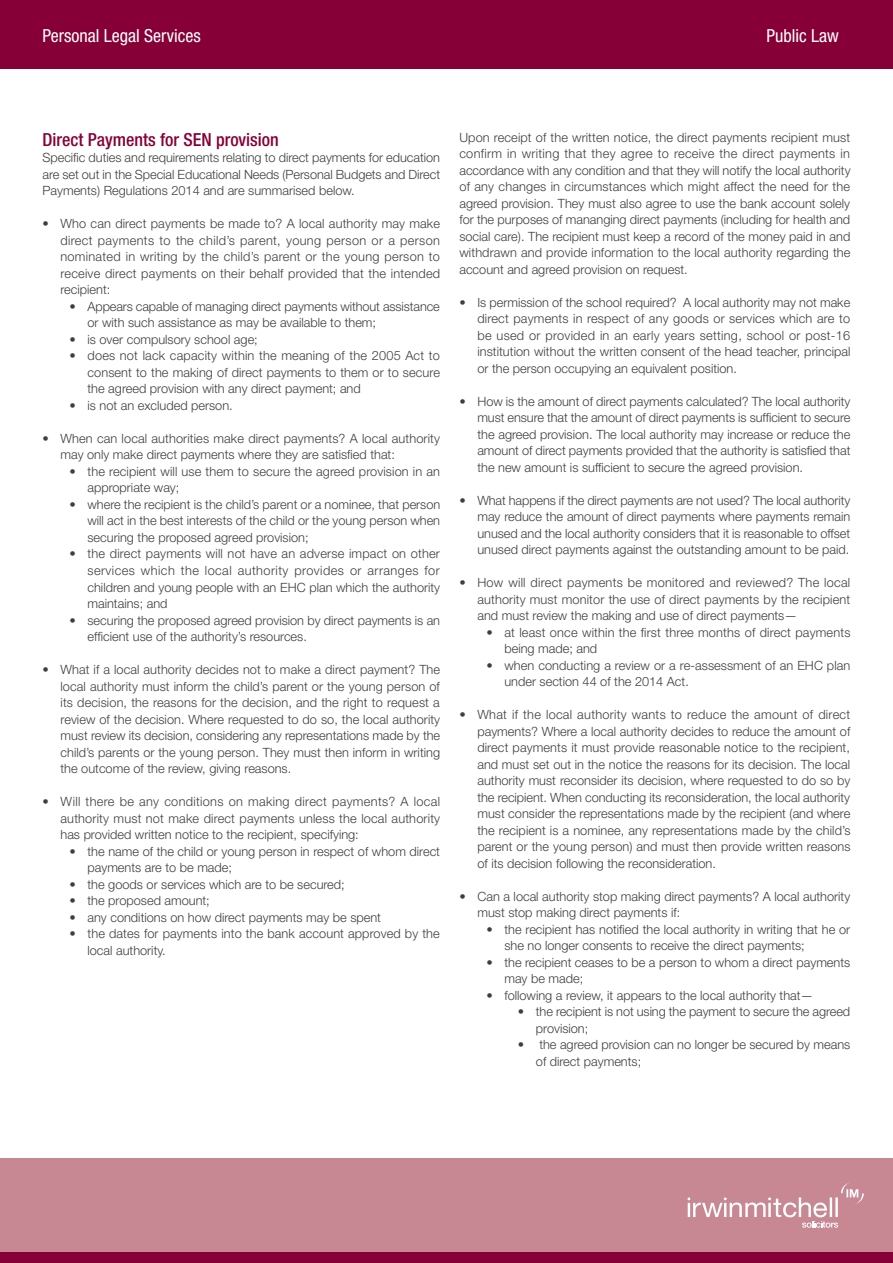
<style>
.page{position:relative;width:893px;height:1263px;background:#fff}
.page>*{position:absolute;margin:0;border:0;box-sizing:border-box;transform-origin:0 0}
.t1{font:condensed 18px "Helvetica Neue";color:#fff}
.t2{font:500 condensed 18px "Helvetica Neue";color:#860037}
.Tabs{font:300 12.75px/16.5px "Helvetica Neue";color:#3e3e3f;text-align:justify}
.Tabs_in_tabs{font:300 12.75px/16.5px "Helvetica Neue";color:#3e3e3f}
.Tabs_in_tabs_in_tabs{font:300 12.75px/16.5px "Helvetica Neue";color:#3e3e3f}
</style>
<div class="page">
<div style="left:0;top:0;width:893px;height:68px;background:#860037"></div>
<div style="left:0;top:1159px;width:893px;height:104px;background:#c78893"></div>
<svg style="left:687px;top:1182px;width:177px;height:46px"></svg>
<div style="left:0;top:1253px;width:893px;height:10px;background:#860037"></div>
<p class="t1" style="left:43px;top:25px;width:160px">Personal Legal Services</p>
<p class="t1" style="left:766px;top:25px;width:74px">Public Law</p>
<p class="t2" style="left:43px;top:129px;width:238px">Direct Payments for SEN provision</p>
<p class="Tabs" style="left:43px;top:149px;width:399px">Specific duties and requirements relating to direct payments for education are set out in the Special Educational Needs (Personal Budgets and Direct Payments) Regulations 2014 and are summarised below.</p>
<p class="Tabs" style="left:61px;top:215px;width:381px;text-indent:-18px">• Who can direct payments be made to? A local authority may make direct payments to the child’s parent, young person or a person nominated in writing by the child’s parent or the young person to receive direct payments on their behalf provided that the intended recipient:</p>
<p class="Tabs_in_tabs" style="left:88px;top:298px;width:354px;text-indent:-18px">• Appears capable of managing direct payments without assistance or with such assistance as may be available to them;</p>
<p class="Tabs_in_tabs" style="left:70px;top:331px;width:190px">• is over compulsory school age;</p>
<p class="Tabs_in_tabs" style="left:88px;top:347px;width:354px;text-align:justify;text-indent:-18px">• does not lack capacity within the meaning of the 2005 Act to consent to the making of direct payments to them or to secure the agreed provision with any direct payment; and</p>
<p class="Tabs_in_tabs" style="left:70px;top:397px;width:165px">• is not an excluded person.</p>
<p class="Tabs" style="left:61px;top:430px;width:381px;text-indent:-18px">• When can local authorities make direct payments? A local authority may only make direct payments where they are satisfied that:</p>
<p class="Tabs_in_tabs" style="left:88px;top:463px;width:354px;text-indent:-18px">• the recipient will use them to secure the agreed provision in an appropriate way;</p>
<p class="Tabs_in_tabs" style="left:88px;top:496px;width:354px;text-align:justify;text-indent:-18px">• where the recipient is the child’s parent or a nominee, that person will act in the best interests of the child or the young person when securing the proposed agreed provision;</p>
<p class="Tabs_in_tabs" style="left:88px;top:545px;width:354px;text-align:justify;text-indent:-18px">• the direct payments will not have an adverse impact on other services which the local authority provides or arranges for children and young people with an EHC plan which the authority maintains; and</p>
<p class="Tabs_in_tabs" style="left:88px;top:611px;width:354px;text-indent:-18px">• securing the proposed agreed provision by direct payments is an efficient use of the authority’s resources.</p>
<p class="Tabs" style="left:61px;top:661px;width:381px;text-indent:-18px">• What if a local authority decides not to make a direct payment? The local authority must inform the child’s parent or the young person of its decision, the reasons for the decision, and the right to request a review of the decision. Where requested to do so, the local authority must review its decision, considering any representations made by the child’s parents or the young person. They must then inform in writing the outcome of the review, giving reasons.</p>
<p class="Tabs" style="left:61px;top:793px;width:381px;text-indent:-18px">• Will there be any conditions on making direct payments? A local authority must not make direct payments unless the local authority has provided written notice to the recipient, specifying:</p>
<p class="Tabs_in_tabs" style="left:88px;top:842px;width:354px;text-indent:-18px">• the name of the child or young person in respect of whom direct payments are to be made;</p>
<p class="Tabs_in_tabs" style="left:70px;top:875px;width:277px">• the goods or services which are to be secured;</p>
<p class="Tabs_in_tabs" style="left:70px;top:892px;width:142px">• the proposed amount;</p>
<p class="Tabs_in_tabs" style="left:70px;top:908px;width:313px">• any conditions on how direct payments may be spent</p>
<p class="Tabs_in_tabs" style="left:88px;top:925px;width:354px;text-indent:-18px">• the dates for payments into the bank account approved by the local authority.</p>
<p class="Tabs" style="left:459px;top:129px;width:393px">Upon receipt of the written notice, the direct payments recipient must confirm in writing that they agree to receive the direct payments in accordance with any condition and that they will notify the local authority of any changes in circumstances which might affect the need for the agreed provision. They must also agree to use the bank account solely for the purposes of mananging direct payments (including for health and social care). The recipient must keep a record of the money paid in and withdrawn and provide information to the local authority regarding the account and agreed provision on request.</p>
<p class="Tabs" style="left:477px;top:294px;width:375px;text-indent:-18px">• Is permission of the school required? A local authority may not make direct payments in respect of any goods or services which are to be used or provided in an early years setting, school or post-16 institution without the written consent of the head teacher, principal or the person occupying an equivalent position.</p>
<p class="Tabs" style="left:477px;top:393px;width:375px;text-indent:-18px">• How is the amount of direct payments calculated? The local authority must ensure that the amount of direct payments is sufficient to secure the agreed provision. The local authority may increase or reduce the amount of direct payments provided that the authority is satisfied that the new amount is sufficient to secure the agreed provision.</p>
<p class="Tabs" style="left:477px;top:492px;width:374px;text-indent:-18px">• What happens if the direct payments are not used? The local authority may reduce the amount of direct payments where payments remain unused and the local authority considers that it is reasonable to offset unused direct payments against the outstanding amount to be paid.</p>
<p class="Tabs" style="left:477px;top:574px;width:374px;text-indent:-18px">• How will direct payments be monitored and reviewed? The local authority must monitor the use of direct payments by the recipient and must review the making and use of direct payments—</p>
<p class="Tabs_in_tabs" style="left:504px;top:624px;width:348px;text-indent:-18px">• at least once within the first three months of direct payments being made; and</p>
<p class="Tabs_in_tabs" style="left:504px;top:657px;width:347px;text-indent:-18px">• when conducting a review or a re-assessment of an EHC plan under section 44 of the 2014 Act.</p>
<p class="Tabs" style="left:477px;top:706px;width:375px;text-indent:-18px">• What if the local authority wants to reduce the amount of direct payments? Where a local authority decides to reduce the amount of direct payments it must provide reasonable notice to the recipient, and must set out in the notice the reasons for its decision. The local authority must reconsider its decision, where requested to do so by the recipient. When conducting its reconsideration, the local authority must consider the representations made by the recipient (and where the recipient is a nominee, any representations made by the child’s parent or the young person) and must then provide written reasons of its decision following the reconsideration.</p>
<p class="Tabs" style="left:477px;top:888px;width:374px;text-indent:-18px">• Can a local authority stop making direct payments? A local authority must stop making direct payments if:</p>
<p class="Tabs_in_tabs" style="left:504px;top:921px;width:347px;text-indent:-18px">• the recipient has notified the local authority in writing that he or she no longer consents to receive the direct payments;</p>
<p class="Tabs_in_tabs" style="left:504px;top:954px;width:347px;text-indent:-18px">• the recipient ceases to be a person to whom a direct payments may be made;</p>
<p class="Tabs_in_tabs" style="left:486px;top:987px;width:328px">• following a review, it appears to the local authority that—</p>
<p class="Tabs_in_tabs_in_tabs" style="left:536px;top:1003px;width:316px;text-indent:-18px">• the recipient is not using the payment to secure the agreed provision;</p>
<p class="Tabs_in_tabs_in_tabs" style="left:536px;top:1036px;width:316px;text-indent:-18px">• the agreed provision can no longer be secured by means of direct payments;</p>
</div>
